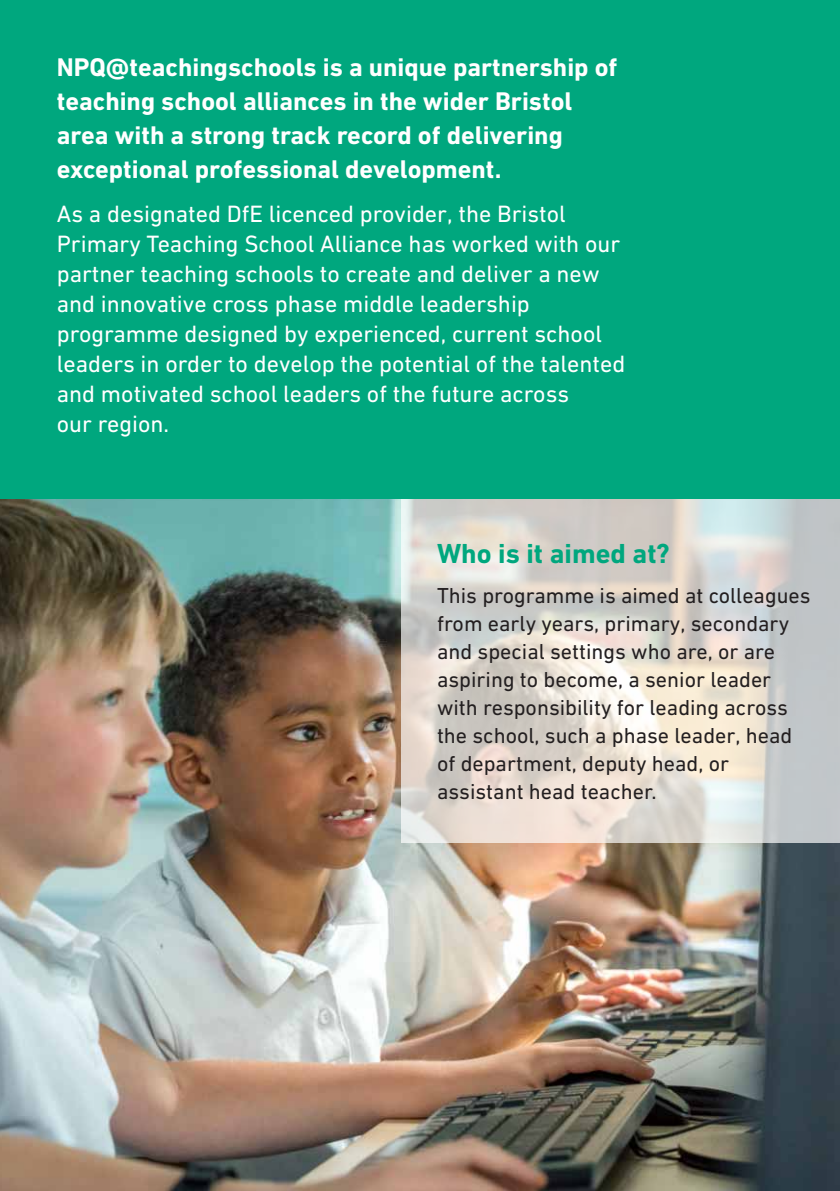
<style>
.page{position:relative;width:840px;height:1191px;background:#fff}
.page>*{position:absolute;margin:0;border:0;box-sizing:border-box;transform-origin:0 0}
.t1{font:700 28px "DIN Next W1 G";color:#00a77e}
.t2{font:700 26px/34px "DIN Next W1 G";color:#fff}
.t3{font:24px/30px "DIN Next W1 G";color:#fff}
.t4{font:22px/28px "DIN Next W1 G";color:#231f20}
</style>
<div class="page">
<img style="left:0;top:499px;width:839px;height:692px">
<div style="left:0;top:0;width:839px;height:499px;background:#00a77e"></div>
<div style="left:401px;top:499px;width:438px;height:343px;background:#fff;opacity:.69"></div>
<p class="t2" style="left:57px;top:50px;width:561px">NPQ@teachingschools is a unique partnership of teaching school alliances in the wider Bristol area with a strong track record of delivering exceptional professional development.</p>
<p class="t3" style="left:57px;top:199px;width:569px">As a designated DfE licenced provider, the Bristol Primary Teaching School Alliance has worked with our partner teaching schools to create and deliver a new and innovative cross phase middle leadership programme designed by experienced, current school leaders in order to develop the potential of the talented and motivated school leaders of the future across<br>our region.</p>
<p class="t1" style="left:437px;top:537px;width:234px">Who is it aimed at?</p>
<p class="t4" style="left:437px;top:581px;width:375px">This programme is aimed at colleagues from early years, primary, secondary and special settings who are, or are aspiring to become, a senior leader with responsibility for leading across the school, such a phase leader, head of department, deputy head, or assistant head teacher.</p>
</div>
